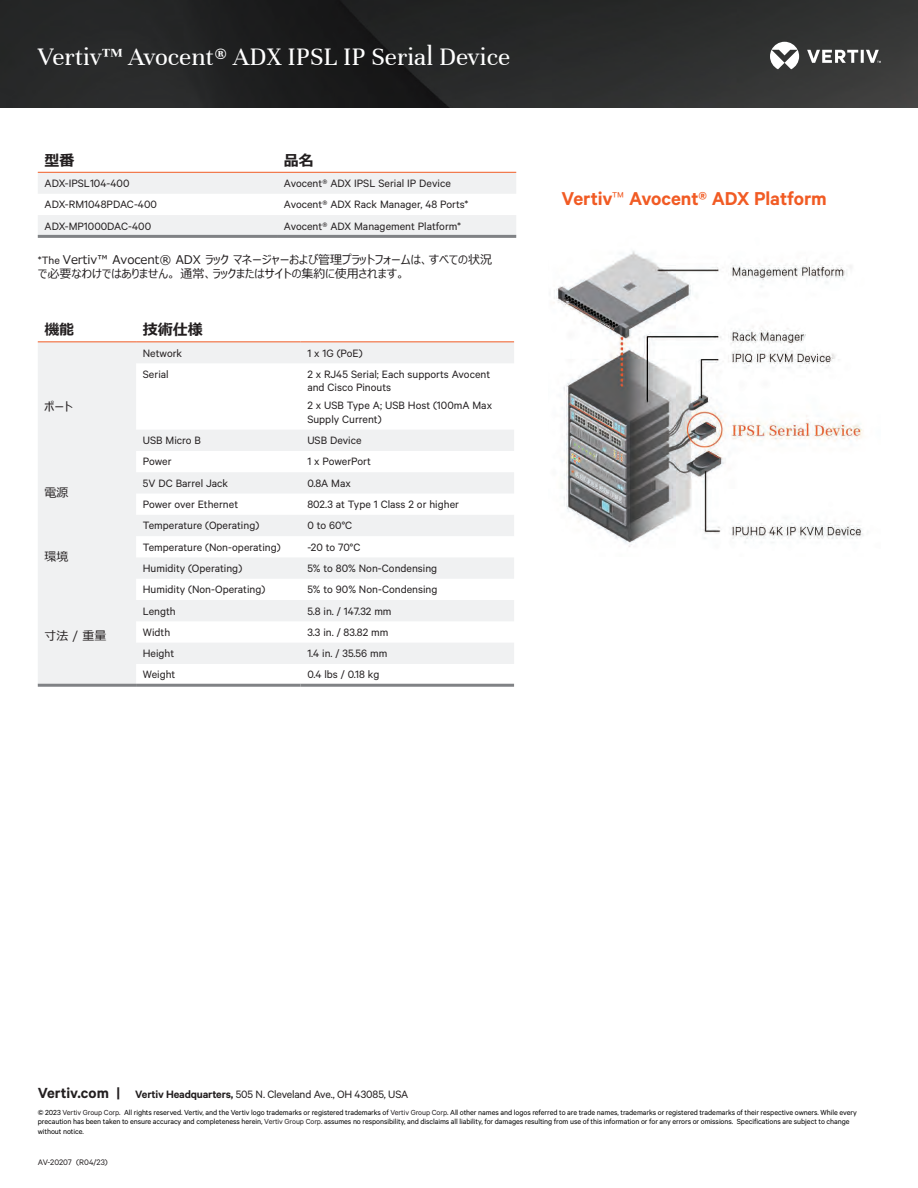
<style>
.page{position:relative;width:918px;height:1188px;background:#fff}
.page>*{position:absolute;margin:0;border:0;box-sizing:border-box;transform-origin:0 0}
.t1{font:27px "Unna";color:#fff}
.t2{font:600 21px "Calibre";letter-spacing:-.01em;color:#f15b24}
.t3{font:700 15px "Meiryo UI";color:#231f20}
.t4{font:12px/13.5px "Calibre";color:#231f20}
.t5{font:12px/13.5px "Meiryo UI";color:#231f20}
.t6{font:9px "Calibre";color:#231f20}
.t7{font:8.25px/9.8px "Calibre";letter-spacing:-.01em;color:#000}
.s1{font-family:"Calibre"}
.s2{font-weight:300}
.s3{font-weight:600;font-size:16.5px}
.s4{font-weight:600}
.s5{color:#231f20}
</style>
<div class="page">
<img style="left:0;top:0;width:918px;height:108px">
<svg style="left:770px;top:42px;width:111px;height:27px"></svg>
<svg style="left:38px;top:173px;width:478px;height:62px"></svg>
<hr style="left:38px;top:172px;width:239px;height:1px;background:#f15b24">
<hr style="left:277px;top:172px;width:239px;height:1px;background:#f15b24">
<hr style="left:38px;top:235px;width:239px;height:3px;background:#808285">
<hr style="left:277px;top:235px;width:239px;height:3px;background:#808285">
<svg style="left:38px;top:343px;width:476px;height:341px;fill:#f0f1f2"></svg>
<hr style="left:38px;top:342px;width:98px;height:1px;background:#f15b24">
<hr style="left:136px;top:342px;width:165px;height:1px;background:#f15b24">
<hr style="left:301px;top:342px;width:213px;height:1px;background:#f15b24">
<hr style="left:136px;top:684px;width:165px;height:3px;background:#808285">
<hr style="left:301px;top:684px;width:213px;height:3px;background:#808285">
<hr style="left:38px;top:684px;width:98px;height:3px;background:#808285">
<img style="left:553px;top:251px;width:311px;height:296px">
<h1 class="t1" style="left:38px;top:42px;width:474px">Vertiv™ Avocent® ADX IPSL IP Serial Device</h1>
<p class="t3" style="left:45px;top:150px;width:31px">型番</p>
<p class="t3" style="left:284px;top:150px;width:31px">品名</p>
<p class="t4" style="left:45px;top:176px;width:86px">ADX-IPSL104-400</p>
<p class="t4" style="left:284px;top:176px;width:169px">Avocent® ADX IPSL Serial IP Device</p>
<p class="t4" style="left:45px;top:197px;width:114px">ADX-RM1048PDAC-400</p>
<p class="t4" style="left:284px;top:197px;width:186px">Avocent® ADX Rack Manager, 48 Ports*</p>
<p class="t4" style="left:45px;top:219px;width:108px">ADX-MP1000DAC-400</p>
<p class="t4" style="left:284px;top:219px;width:179px">Avocent® ADX Management Platform*</p>
<p class="t5" style="left:38px;top:254px;width:456px"><span class="s1">*The</span> Vertiv™ Avocent® ADX ラック マネージャーおよび管理プラットフォームは、すべての状況で必要なわけではありません。 通常、ラックまたはサイトの集約に使用されます。</p>
<p class="t3" style="left:45px;top:319px;width:31px">機能</p>
<p class="t3" style="left:143px;top:319px;width:61px">技術仕様</p>
<p class="t5" style="left:45px;top:401px;width:30px">ポート</p>
<p class="t5" style="left:45px;top:487px;width:25px">電源</p>
<p class="t5" style="left:45px;top:551px;width:25px">環境</p>
<p class="t5" style="left:45px;top:629px;width:64px">寸法 / 重量</p>
<p class="t4" style="left:143px;top:346px;width:41px">Network</p>
<p class="t4" style="left:307px;top:346px;width:57px">1 x 1G (PoE)</p>
<p class="t4" style="left:143px;top:367px;width:27px">Serial</p>
<p class="t4" style="left:307px;top:367px;width:184px">2 x RJ45 Serial; Each supports Avocent and Cisco Pinouts</p>
<p class="t4" style="left:307px;top:398px;width:186px">2 x USB Type A; USB Host (100mA Max<br>Supply Current)</p>
<p class="t4" style="left:143px;top:433px;width:60px">USB Micro B</p>
<p class="t4" style="left:307px;top:433px;width:56px">USB Device</p>
<p class="t4" style="left:143px;top:455px;width:30px">Power</p>
<p class="t4" style="left:307px;top:455px;width:65px">1 x PowerPort</p>
<p class="t4" style="left:143px;top:476px;width:87px">5V DC Barrel Jack</p>
<p class="t4" style="left:307px;top:476px;width:45px">0.8A Max</p>
<p class="t4" style="left:143px;top:497px;width:97px">Power over Ethernet</p>
<p class="t4" style="left:307px;top:497px;width:153px">802.3 at Type 1 Class 2 or higher</p>
<p class="t4" style="left:143px;top:518px;width:118px">Temperature (Operating)</p>
<p class="t4" style="left:307px;top:518px;width:46px">0 to 60°C</p>
<p class="t4" style="left:143px;top:540px;width:139px">Temperature (Non-operating)</p>
<p class="t4" style="left:307px;top:540px;width:55px">-20 to 70°C</p>
<p class="t4" style="left:143px;top:561px;width:101px">Humidity (Operating)</p>
<p class="t4" style="left:307px;top:561px;width:131px">5% to 80% Non-Condensing</p>
<p class="t4" style="left:143px;top:582px;width:124px">Humidity (Non-Operating)</p>
<p class="t4" style="left:307px;top:582px;width:132px">5% to 90% Non-Condensing</p>
<p class="t4" style="left:143px;top:604px;width:34px">Length</p>
<p class="t4" style="left:307px;top:604px;width:86px">5.8 in. / 147.32 mm</p>
<p class="t4" style="left:143px;top:625px;width:29px">Width</p>
<p class="t4" style="left:307px;top:625px;width:83px">3.3 in. / 83.82 mm</p>
<p class="t4" style="left:143px;top:646px;width:33px">Height</p>
<p class="t4" style="left:307px;top:646px;width:81px">1.4 in. / 35.56 mm</p>
<p class="t4" style="left:143px;top:668px;width:34px">Weight</p>
<p class="t4" style="left:307px;top:668px;width:74px">0.4 lbs / 0.18 kg</p>
<h2 class="t2" style="left:562px;top:186px;width:267px">Vertiv<span class="s2">™</span> Avocent® ADX Platform</h2>
<p class="t4" style="left:38px;top:1087px;width:372px"><span class="s3">Vertiv.com |</span> <span class="s4">Vertiv Headquarters,</span> 505 N. Cleveland Ave., OH 43085, USA</p>
<p class="t7" style="left:38px;top:1107px;width:821px">© 2023 <span class="s5">Vertiv Group Corp</span>. All rights reserved. Vertiv, and the Vertiv logo trademarks or registered trademarks of <span class="s5">Vertiv Group Corp</span>. All other names and logos referred to are trade names, trademarks or registered trademarks of their respective owners. While every precaution has been taken to ensure accuracy and completeness herein, <span class="s5">Vertiv Group Corp</span>. assumes no responsibility, and disclaims all liability, for damages resulting from use of this information or for any errors or omissions. Specifications are subject to change without notice.</p>
<p class="t6" style="left:38px;top:1157px;width:71px">AV-20207 (R04/23)</p>
</div>
